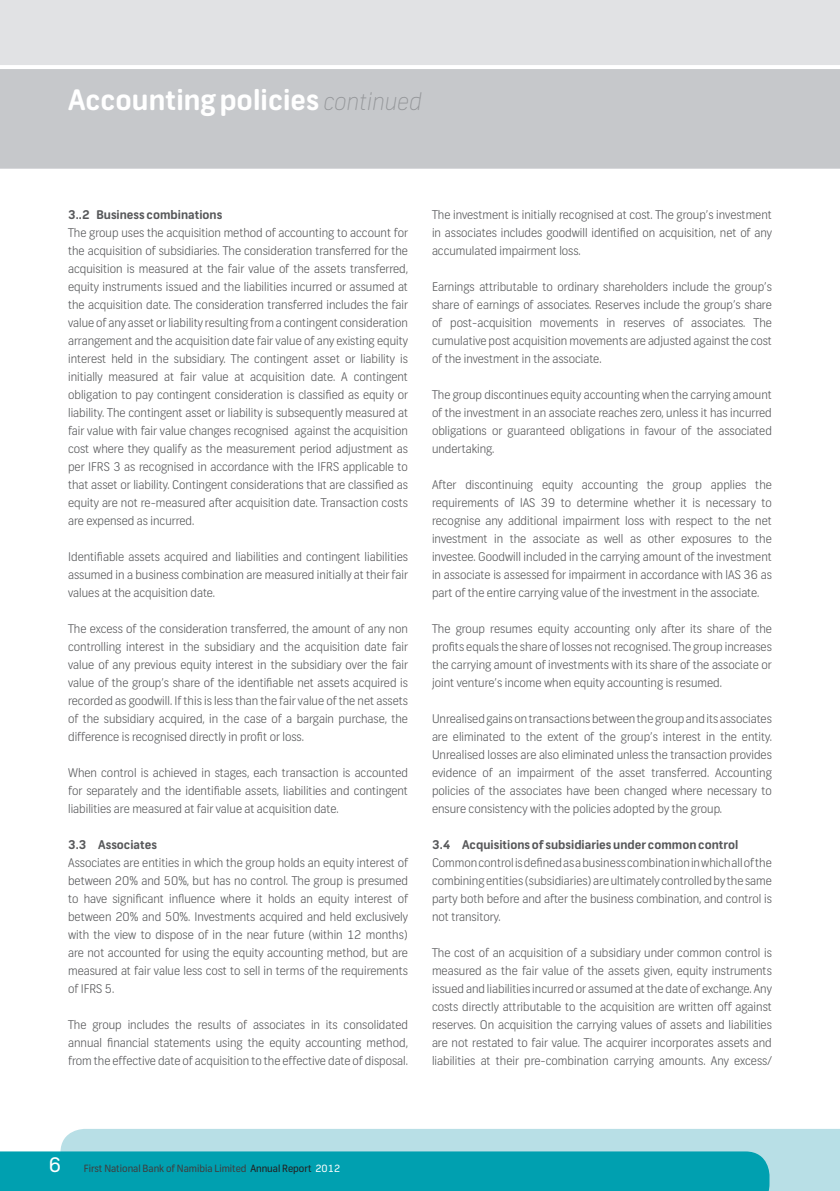
<style>
.page{position:relative;width:840px;height:1191px;background:#fff}
.page>*{position:absolute;margin:0;border:0;box-sizing:border-box;transform-origin:0 0}
.Main_Heading{font:700 28px "FNB Sans";color:#fff}
.bodycopy{font:300 12px/18px "FNB Sans";color:#57585a;text-align:justify}
.bodycopy_bold{font:700 12px "FNB Sans";color:#57585a}
.t1{font:10px "FNB Sans";color:#3e3e3f}
.s1{font-weight:100;font-style:italic;font-size:24px;color:#939598}
.s2{font-size:20px;color:#fff}
.s3{color:#231f20}
.s4{color:#fff}
</style>
<div class="page">
<svg style="left:0;top:0;width:839px;height:169px;background:#d0d2d4"></svg>
<div style="left:60px;top:1129px;width:779px;height:62px;background:#b8dfe6"></div>
<div style="left:0;top:1151px;width:769px;height:40px;background:#00a0b0"></div>
<hr style="left:0;top:65px;width:839px;height:4px;background:#fff">
<svg style="left:839px;top:0;width:1px;height:169px"></svg>
<svg style="left:839px;top:1129px;width:1px;height:62px"></svg>
<p class="Main_Heading" style="left:68px;top:83px;width:355px">Accounting policies <span class="s1">continued</span></p>
<p class="bodycopy_bold" style="left:68px;top:207px;width:156px">3..2 Business combinations</p>
<p class="bodycopy" style="left:68px;top:224px;width:341px">The group uses the acquisition method of accounting to account for the acquisition of subsidiaries. The consideration transferred for the acquisition is measured at the fair value of the assets transferred, equity instruments issued and the liabilities incurred or assumed at the acquisition date. The consideration transferred includes the fair value of any asset or liability resulting from a contingent consideration arrangement and the acquisition date fair value of any existing equity interest held in the subsidiary. The contingent asset or liability is initially measured at fair value at acquisition date. A contingent obligation to pay contingent consideration is classified as equity or liability. The contingent asset or liability is subsequently measured at fair value with fair value changes recognised against the acquisition cost where they qualify as the measurement period adjustment as per IFRS 3 as recognised in accordance with the IFRS applicable to that asset or liability. Contingent considerations that are classified as equity are not re-measured after acquisition date. Transaction costs are expensed as incurred.</p>
<p class="bodycopy" style="left:68px;top:548px;width:341px">Identifiable assets acquired and liabilities and contingent liabilities assumed in a business combination are measured initially at their fair values at the acquisition date.</p>
<p class="bodycopy" style="left:68px;top:620px;width:341px">The excess of the consideration transferred, the amount of any non controlling interest in the subsidiary and the acquisition date fair value of any previous equity interest in the subsidiary over the fair value of the group’s share of the identifiable net assets acquired is recorded as goodwill. If this is less than the fair value of the net assets of the subsidiary acquired, in the case of a bargain purchase, the difference is recognised directly in profit or loss.</p>
<p class="bodycopy" style="left:68px;top:764px;width:341px">When control is achieved in stages, each transaction is accounted for separately and the identifiable assets, liabilities and contingent liabilities are measured at fair value at acquisition date.</p>
<p class="bodycopy_bold" style="left:68px;top:837px;width:90px">3.3 Associates</p>
<p class="bodycopy" style="left:68px;top:854px;width:341px">Associates are entities in which the group holds an equity interest of between 20% and 50%, but has no control. The group is presumed to have significant influence where it holds an equity interest of between 20% and 50%. Investments acquired and held exclusively with the view to dispose of in the near future (within 12 months) are not accounted for using the equity accounting method, but are measured at fair value less cost to sell in terms of the requirements of IFRS 5.</p>
<p class="bodycopy" style="left:68px;top:1016px;width:341px">The group includes the results of associates in its consolidated annual financial statements using the equity accounting method, from the effective date of acquisition to the effective date of disposal.</p>
<p class="bodycopy" style="left:432px;top:206px;width:341px">The investment is initially recognised at cost. The group’s investment in associates includes goodwill identified on acquisition, net of any accumulated impairment loss.</p>
<p class="bodycopy" style="left:432px;top:278px;width:341px">Earnings attributable to ordinary shareholders include the group’s share of earnings of associates. Reserves include the group’s share of post-acquisition movements in reserves of associates. The cumulative post acquisition movements are adjusted against the cost of the investment in the associate.</p>
<p class="bodycopy" style="left:432px;top:386px;width:341px">The group discontinues equity accounting when the carrying amount of the investment in an associate reaches zero, unless it has incurred obligations or guaranteed obligations in favour of the associated undertaking.</p>
<p class="bodycopy" style="left:432px;top:476px;width:341px">After discontinuing equity accounting the group applies the requirements of lAS 39 to determine whether it is necessary to recognise any additional impairment loss with respect to the net investment in the associate as well as other exposures to the investee. Goodwill included in the carrying amount of the investment in associate is assessed for impairment in accordance with lAS 36 as part of the entire carrying value of the investment in the associate.</p>
<p class="bodycopy" style="left:432px;top:620px;width:341px">The group resumes equity accounting only after its share of the profits equals the share of losses not recognised. The group increases the carrying amount of investments with its share of the associate or joint venture’s income when equity accounting is resumed.</p>
<p class="bodycopy" style="left:432px;top:710px;width:341px">Unrealised gains on transactions between the group and its associates are eliminated to the extent of the group’s interest in the entity.<br>Unrealised losses are also eliminated unless the transaction provides evidence of an impairment of the asset transferred. Accounting policies of the associates have been changed where necessary to ensure consistency with the policies adopted by the group.</p>
<p class="bodycopy_bold" style="left:432px;top:837px;width:308px">3.4 Acquisitions of subsidiaries under common control</p>
<p class="bodycopy" style="left:432px;top:854px;width:341px">Common control is defined as a business combination in which all of the combining entities (subsidiaries) are ultimately controlled by the same party both before and after the business combination, and control is not transitory.</p>
<p class="bodycopy" style="left:432px;top:944px;width:341px">The cost of an acquisition of a subsidiary under common control is measured as the fair value of the assets given, equity instruments issued and liabilities incurred or assumed at the date of exchange. Any costs directly attributable to the acquisition are written off against reserves. On acquisition the carrying values of assets and liabilities are not restated to fair value. The acquirer incorporates assets and liabilities at their pre-combination carrying amounts. Any excess/</p>
<p class="t1" style="left:49px;top:1162px;width:293px"><span class="s2">6</span> First National Bank of Namibia Limited <span class="s3">Annual Report</span> <span class="s4">2012</span></p>
</div>
